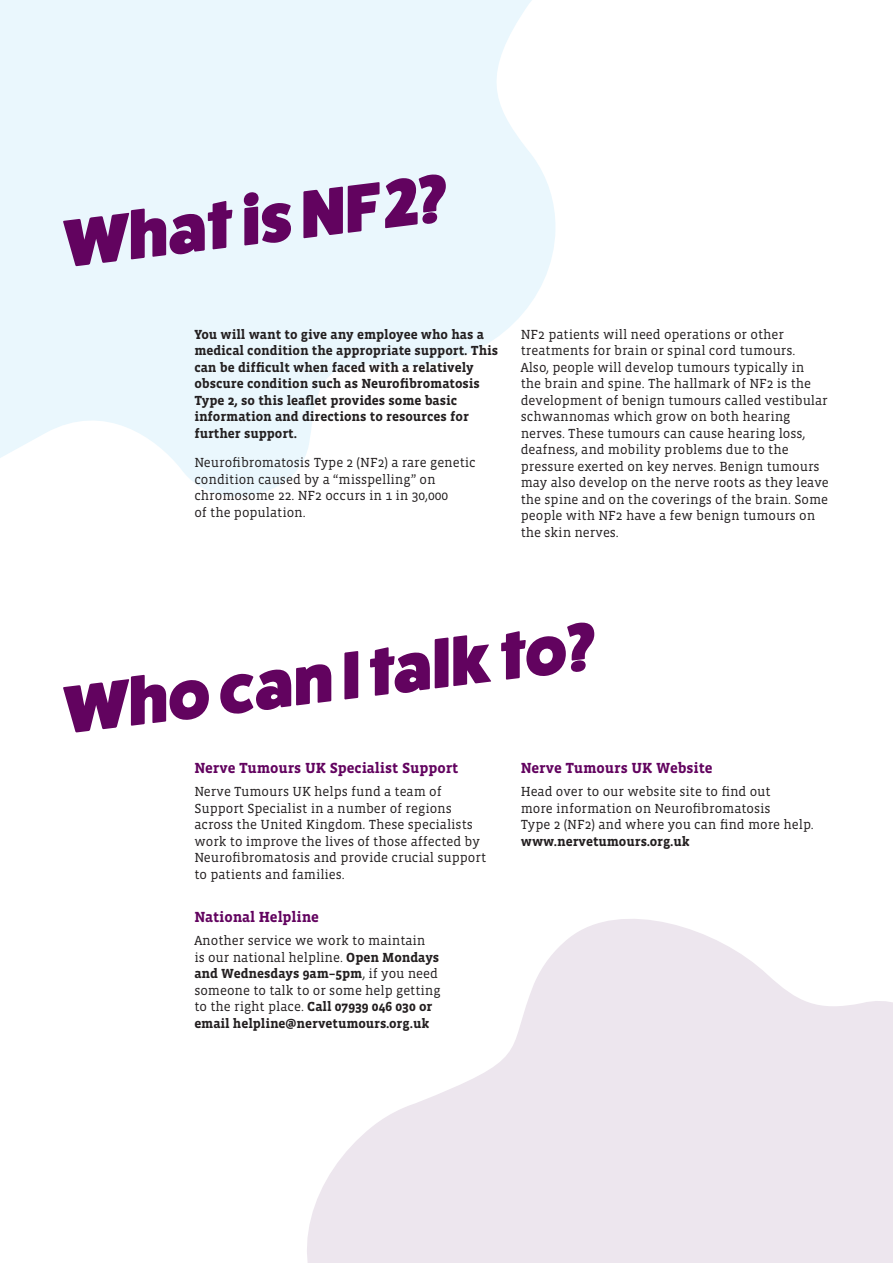
<style>
.page{position:relative;width:893px;height:1263px;background:#fff}
.page>*{position:absolute;margin:0;border:0;box-sizing:border-box;transform-origin:0 0}
.t1{font:800 67.5px "Fat Frank";color:#62035f}
.t2{font:700 15px "Vista Slab OTCE";color:#62035f}
.t3{font:13.5px/16.5px "Vista Slab OTCE";color:#231f20}
.t4{font:700 13.5px/16.5px "Vista Slab OTCE";color:#231f20}
.s1{font-weight:700}
</style>
<div class="page">
<svg style="left:0;top:0;width:555px;height:496px;fill:#eaf7fd"></svg>
<svg style="left:307px;top:919px;width:586px;height:344px;fill:#ede6ee"></svg>
<h1 class="t1" style="left:56px;top:207px;width:387px;rotate:-7deg">What is NF2?</h1>
<p class="t4" style="left:194px;top:326px;width:305px">You will want to give any employee who has a medical condition the appropriate support. This can be difficult when faced with a relatively obscure condition such as Neurofibromatosis Type 2, so this leaflet provides some basic information and directions to resources for further support.</p>
<p class="t3" style="left:194px;top:454px;width:283px">Neurofibromatosis Type 2 (NF2) a rare genetic condition caused by a “misspelling” on chromosome 22. NF2 occurs in 1 in 30,000<br>of the population.</p>
<p class="t3" style="left:521px;top:326px;width:310px">NF2 patients will need operations or other treatments for brain or spinal cord tumours.<br>Also, people will develop tumours typically in<br>the brain and spine. The hallmark of NF2 is the development of benign tumours called vestibular schwannomas which grow on both hearing nerves. These tumours can cause hearing loss, deafness, and mobility problems due to the pressure exerted on key nerves. Benign tumours may also develop on the nerve roots as they leave the spine and on the coverings of the brain. Some people with NF2 have a few benign tumours on the skin nerves.</p>
<h1 class="t1" style="left:56px;top:673px;width:537px;rotate:-7deg">Who can I talk to?</h1>
<p class="t2" style="left:194px;top:760px;width:266px">Nerve Tumours UK Specialist Support</p>
<p class="t3" style="left:194px;top:783px;width:293px">Nerve Tumours UK helps fund a team of Support Specialist in a number of regions across the United Kingdom. These specialists work to improve the lives of those affected by Neurofibromatosis and provide crucial support to patients and families.</p>
<p class="t2" style="left:194px;top:908px;width:126px">National Helpline</p>
<p class="t3" style="left:194px;top:932px;width:248px">Another service we work to maintain<br>is our national helpline. <span class="s1">Open Mondays and Wednesdays 9am–5pm</span>, if you need someone to talk to or some help getting to the right place. <span class="s1">Call 07939 046 030 or email helpline@nervetumours.org.uk</span></p>
<p class="t2" style="left:521px;top:760px;width:193px">Nerve Tumours UK Website</p>
<p class="t3" style="left:521px;top:783px;width:294px">Head over to our website site to find out<br>more information on Neurofibromatosis<br>Type 2 (NF2) and where you can find more help.</p>
<p class="t4" style="left:521px;top:833px;width:171px">www.nervetumours.org.uk</p>
</div>
